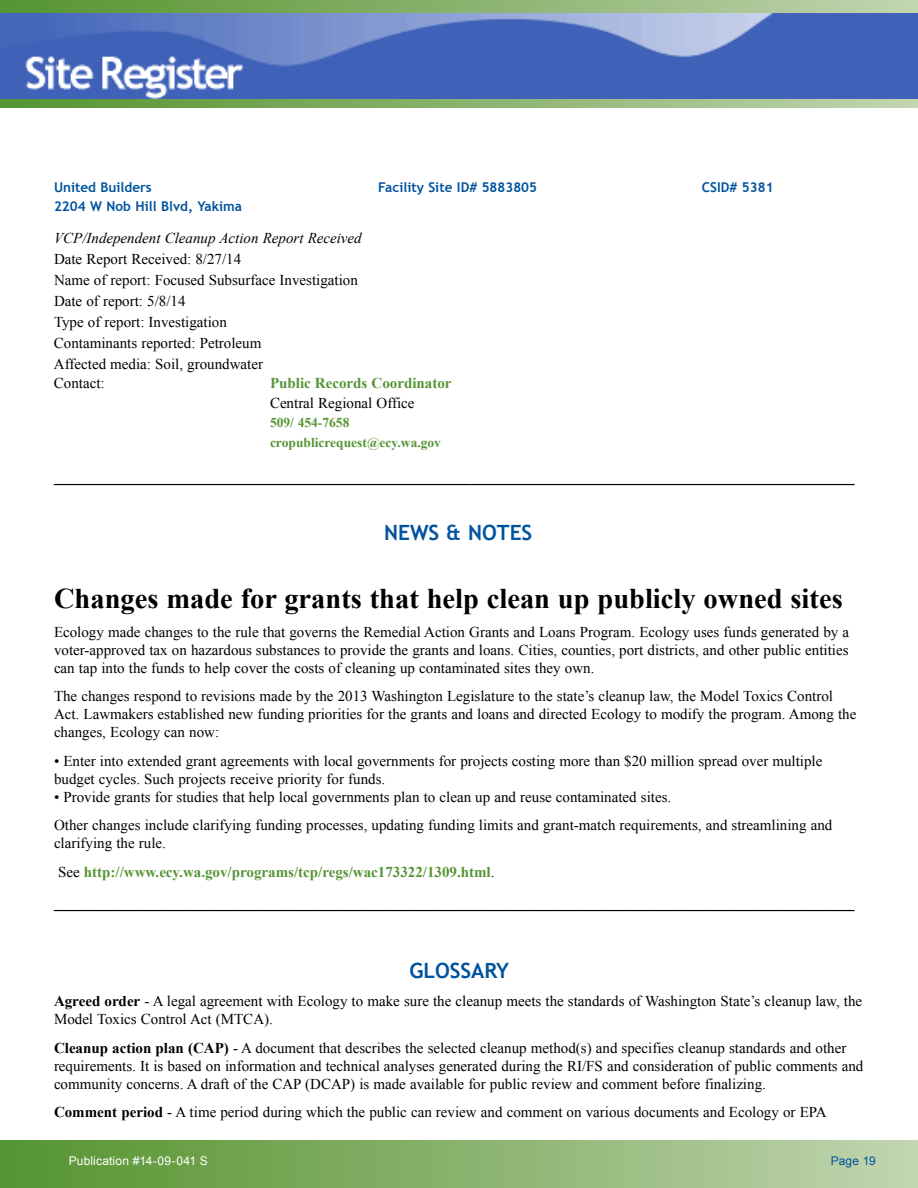
<style>
.page{position:relative;width:918px;height:1188px;background:#fff}
.page>*{position:absolute;margin:0;border:0;box-sizing:border-box;transform-origin:0 0}
.t1{font:700 28.5px "Times New Roman";color:#000}
.t2{font:700 21px "Trebuchet MS";color:#00539f}
.t3{font:15px/18px "Times New Roman";color:#000}
.t4{font:700 15px/28.5px "Times New Roman";color:#559534}
.t5{font:italic 15px "Times New Roman";color:#000}
.t6{font:700 13.5px "Trebuchet MS";color:#00539f}
.t7{font:700 13.5px/19.5px "Times New Roman";color:#559534}
.t8{font:12px "Arial";letter-spacing:.01em;color:#fff}
.t9{font:12px "Arial";letter-spacing:.005em;color:#00539f}
.s1{font-weight:400;color:#000}
.s2{font-weight:700}
</style>
<div class="page">
<svg style="left:0;top:0;width:918px;height:13px;background:#89b36e"></svg>
<svg style="left:0;top:99px;width:918px;height:9px;background:#89b36e"></svg>
<img style="left:0;top:13px;width:918px;height:86px">
<div style="left:0;top:1141px;width:918px;height:47px;background:linear-gradient(to right,#54932e,#c0d4af)"></div>
<p class="t6" style="left:54px;top:179px;width:99px">United Builders</p>
<p class="t6" style="left:378px;top:179px;width:161px">Facility Site ID# 5883805</p>
<p class="t6" style="left:702px;top:179px;width:73px">CSID# 5381</p>
<p class="t6" style="left:54px;top:198px;width:190px">2204 W Nob Hill Blvd, Yakima</p>
<p class="t5" style="left:54px;top:228px;width:309px">VCP/Independent Cleanup Action Report Received</p>
<p class="t3" style="left:54px;top:248px;width:305px;line-height:21px">Date Report Received: 8/27/14<br>Name of report: Focused Subsurface Investigation Date of report: 5/8/14<br>Type of report: Investigation<br>Contaminants reported: Petroleum<br>Affected media: Soil, groundwater</p>
<p class="t3" style="left:54px;top:374px;width:52px">Contact:</p>
<p class="t4" style="left:270px;top:369px;width:183px">Public Records Coordinator</p>
<p class="t3" style="left:270px;top:394px;width:146px">Central Regional Office</p>
<p class="t7" style="left:270px;top:413px;width:173px">509/ 454-7658 cropublicrequest@ecy.wa.gov</p>
<h2 class="t2" style="left:384px;top:519px;width:15px">News</h2>
<h2 class="t2" style="left:446px;top:519px;width:75px">&amp; Notes</h2>
<h1 class="t1" style="left:54px;top:579px;width:790px">Changes made for grants that help clean up publicly owned sites</h1>
<p class="t3" style="left:54px;top:623px;width:797px;text-align:justify">Ecology made changes to the rule that governs the Remedial Action Grants and Loans Program. Ecology uses funds generated by a voter-approved tax on hazardous substances to provide the grants and loans. Cities, counties, port districts, and other public entities can tap into the funds to help cover the costs of cleaning up contaminated sites they own.</p>
<p class="t3" style="left:54px;top:687px;width:804px">The changes respond to revisions made by the 2013 Washington Legislature to the state’s cleanup law, the Model Toxics Control<br>Act. Lawmakers established new funding priorities for the grants and loans and directed Ecology to modify the program. Among the changes, Ecology can now:</p>
<p class="t3" style="left:54px;top:752px;width:770px">• Enter into extended grant agreements with local governments for projects costing more than $20 million spread over multiple budget cycles. Such projects receive priority for funds.</p>
<p class="t3" style="left:54px;top:782px;width:780px;line-height:28.5px">• Provide grants for studies that help local governments plan to clean up and reuse contaminated sites.<br>Other changes include clarifying funding processes, updating funding limits and grant-match requirements, and streamlining and</p>
<p class="t4" style="left:54px;top:829px;width:442px"><span class="s1">clarifying the rule.<br>See</span> http://www.ecy.wa.gov/programs/tcp/regs/wac173322/1309.html<span class="s1">.</span></p>
<h2 class="t2" style="left:409px;top:957px;width:101px">g lossary</h2>
<p class="t3" style="left:54px;top:992px;width:810px"><span class="s2">Agreed order</span> - A legal agreement with Ecology to make sure the cleanup meets the standards of Washington State’s cleanup law, the<br>Model Toxics Control Act (MTCA).</p>
<p class="t3" style="left:54px;top:1039px;width:811px"><span class="s2">Cleanup action plan (CAP)</span> - A document that describes the selected cleanup method(s) and specifies cleanup standards and other requirements. It is based on information and technical analyses generated during the RI/FS and consideration of public comments and community concerns. A draft of the CAP (DCAP) is made available for public review and comment before finalizing.</p>
<p class="t3" style="left:54px;top:1103px;width:774px"><span class="s2">Comment period</span> - A time period during which the public can review and comment on various documents and Ecology or EPA</p>
<p class="t8" style="left:69px;top:1153px;width:141px">Publication #14-09-041 S</p>
<p class="t9" style="left:831px;top:1153px;width:47px">Page 19</p>
</div>
